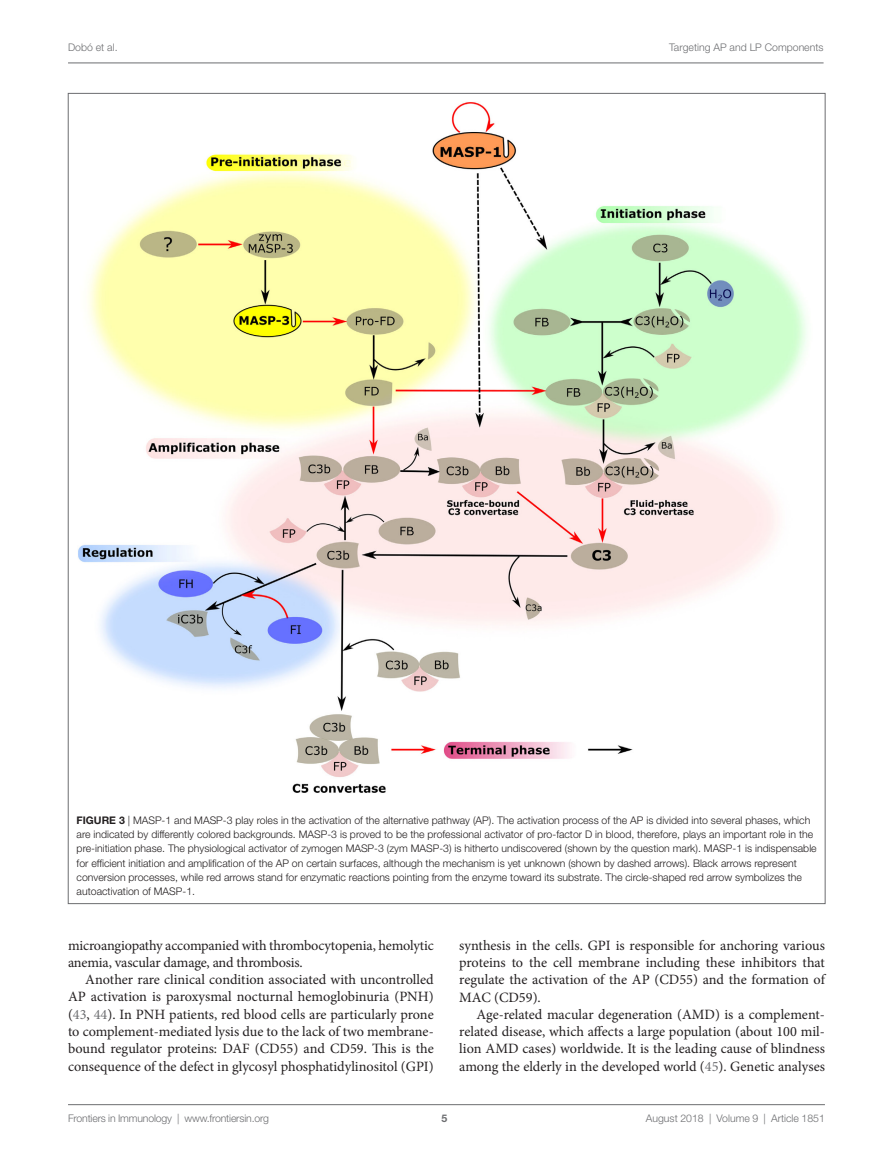
<style>
.page{position:relative;width:893px;height:1170px;background:#fff}
.page>*{position:absolute;margin:0;border:0;box-sizing:border-box;transform-origin:0 0}
.t1{font:14.25px/17.2px "Minion Pro";letter-spacing:-.005em;color:#231f20;text-align:justify}
.t2{font:300 10.5px/14.2px "Helvetica Neue LT Std";color:#231f20}
.t3{font:300 10.5px "Helvetica Neue LT Std";color:#6c6d70}
.t4{font:700 10.5px "Helvetica Neue LT Std";color:#6c6d70}
.s1{font-weight:700}
.s2{color:#6c6d70}
</style>
<div class="page">
<img style="left:78px;top:102px;width:729px;height:691px">
<hr style="left:68px;top:1104px;width:757px;height:1px;background:#6c6d70">
<hr style="left:68px;top:63px;width:755px;height:1px;background:#6c6d70">
<p class="t3" style="left:68px;top:41px;width:51px">Dobó et al.</p>
<p class="t3" style="left:669px;top:41px;width:156px">Targeting AP and LP Components</p>
<p class="t2" style="left:77px;top:812px;width:742px"><span class="s1">FIGURE 3</span> | MASP-1 and MASP-3 play roles in the activation of the alternative pathway (AP). The activation process of the AP is divided into several phases, which are indicated by differently colored backgrounds. MASP-3 is proved to be the professional activator of pro-factor D in blood, therefore, plays an important role in the pre-initiation phase. The physiological activator of zymogen MASP-3 (zym MASP-3) is hitherto undiscovered (shown by the question mark). MASP-1 is indispensable for efficient initiation and amplification of the AP on certain surfaces, although the mechanism is yet unknown (shown by dashed arrows). Black arrows represent conversion processes, while red arrows stand for enzymatic reactions pointing from the enzyme toward its substrate. The circle-shaped red arrow symbolizes the autoactivation of MASP-1.</p>
<p class="t1" style="left:68px;top:936px;width:367px">microangiopathy accompanied with thrombocytopenia, hemolytic anemia, vascular damage, and thrombosis.</p>
<p class="t1" style="left:68px;top:971px;width:367px;text-indent:17px">Another rare clinical condition associated with uncontrolled AP activation is paroxysmal nocturnal hemoglobinuria (PNH) (<span class="s2">43</span>, <span class="s2">44</span>). In PNH patients, red blood cells are particularly prone to complement-mediated lysis due to the lack of two membrane&shy;bound regulator proteins: DAF (CD55) and CD59. This is the consequence of the defect in glycosyl phosphatidylinositol (GPI)</p>
<p class="t1" style="left:459px;top:936px;width:367px">synthesis in the cells. GPI is responsible for anchoring various proteins to the cell membrane including these inhibitors that regulate the activation of the AP (CD55) and the formation of MAC (CD59).</p>
<p class="t1" style="left:459px;top:1005px;width:367px;text-indent:17px">Age-related macular degeneration (AMD) is a complement&shy;related disease, which affects a large population (about 100 mil&shy;lion AMD cases) worldwide. It is the leading cause of blindness among the elderly in the developed world (<span class="s2">45</span>). Genetic analyses</p>
<p class="t3" style="left:68px;top:1111px;width:203px">Frontiers in Immunology | www.frontiersin.org</p>
<p class="t3" style="left:646px;top:1111px;width:181px">August 2018 | Volume 9 | Article 1851</p>
<p class="t4" style="left:441px;top:1111px;width:7px">5</p>
</div>
